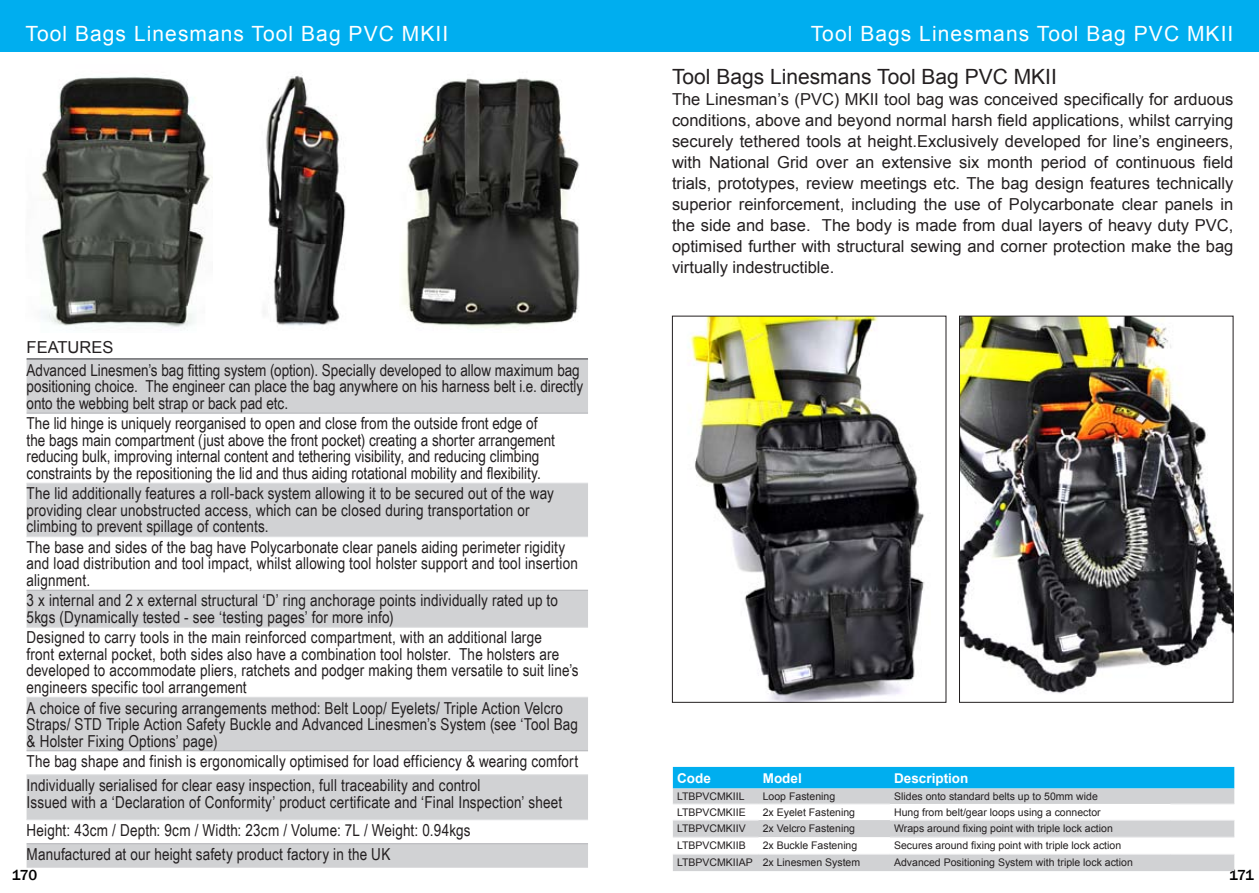
<style>
.page{position:relative;width:1259px;height:893px;background:#fff}
.page>*{position:absolute;margin:0;border:0;box-sizing:border-box;transform-origin:0 0}
.t1{font:21px "Arial";letter-spacing:.05em;color:#fff}
.t2{font:21px "Arial";color:#231f20}
.t3{font:16.5px/16.5px "Arial Narrow";letter-spacing:.005em;color:#231f20}
.t4{font:16.5px/21px "Arial";color:#231f20;text-align:justify}
.t5{font:500 15px "Franklin Gothic";letter-spacing:-.055em;color:#000}
.t6{font:700 13.5px "Arial";color:#fff}
.t7{font:10.5px "Arial";color:#231f20}
</style>
<div class="page">
<img style="left:402px;top:78px;width:178px;height:250px">
<div style="left:0;top:0;width:1259px;height:52px;background:#00aeef"></div>
<img style="left:41px;top:77px;width:171px;height:252px">
<svg style="left:27px;top:360px;width:561px;height:508px;fill:#d1d2d4"></svg>
<hr style="left:27px;top:413px;width:561px;height:1px;background:#b2b3b7">
<hr style="left:27px;top:590px;width:561px;height:1px;background:#b2b3b7">
<hr style="left:27px;top:750px;width:561px;height:1px;background:#b2b3b7">
<hr style="left:27px;top:843px;width:561px;height:1px;background:#b2b3b7">
<hr style="left:27px;top:483px;width:561px;height:1px;background:#dddee0">
<hr style="left:27px;top:536px;width:561px;height:1px;background:#dddee0">
<hr style="left:27px;top:627px;width:561px;height:1px;background:#dddee0">
<hr style="left:27px;top:697px;width:561px;height:1px;background:#dddee0">
<hr style="left:27px;top:774px;width:561px;height:1px;background:#dddee0">
<hr style="left:27px;top:819px;width:561px;height:1px;background:#dddee0">
<hr style="left:27px;top:358px;width:561px;height:2px;background:#6c6d70">
<img style="left:266px;top:75px;width:80px;height:251px">
<img style="left:961px;top:318px;width:270px;height:376px">
<div style="left:959px;top:316px;width:274px;height:387px;border:1px solid #231f20"></div>
<img style="left:688px;top:318px;width:237px;height:383px">
<div style="left:672px;top:316px;width:274px;height:387px;border:1px solid #231f20"></div>
<div style="left:673px;top:767px;width:561px;height:21px;background:#00aeef"></div>
<svg style="left:673px;top:788px;width:561px;height:83px;fill:#d1d2d4"></svg>
<hr style="left:673px;top:804px;width:85px;height:1px;background:#e6e7e9">
<hr style="left:758px;top:804px;width:132px;height:1px;background:#e6e7e9">
<hr style="left:1170px;top:804px;width:64px;height:1px;background:#e6e7e9">
<hr style="left:673px;top:837px;width:85px;height:1px;background:#e6e7e9">
<hr style="left:890px;top:837px;width:280px;height:1px;background:#e6e7e9">
<hr style="left:1170px;top:837px;width:64px;height:1px;background:#e6e7e9">
<hr style="left:673px;top:820px;width:85px;height:1px;background:#f5f5f6">
<hr style="left:890px;top:820px;width:280px;height:1px;background:#f5f5f6">
<hr style="left:1170px;top:820px;width:64px;height:1px;background:#f5f5f6">
<hr style="left:673px;top:854px;width:85px;height:1px;background:#f5f5f6">
<hr style="left:758px;top:854px;width:132px;height:1px;background:#f5f5f6">
<hr style="left:890px;top:854px;width:280px;height:1px;background:#f5f5f6">
<hr style="left:1170px;top:854px;width:64px;height:1px;background:#f5f5f6">
<p class="t1" style="left:26px;top:20px;width:424px">Tool Bags Linesmans Tool Bag PVC MKII</p>
<p class="t1" style="left:810px;top:20px;width:424px">Tool Bags Linesmans Tool Bag PVC MKII</p>
<p class="t2" style="left:672px;top:63px;width:386px">Tool Bags Linesmans Tool Bag PVC MKII</p>
<p class="t4" style="left:672px;top:89px;width:563px">The Linesman’s (PVC) MKII tool bag was conceived specifically for arduous conditions, above and beyond normal harsh field applications, whilst carrying securely tethered tools at height.Exclusively developed for line’s engineers, with National Grid over an extensive six month period of continuous field trials, prototypes, review meetings etc. The bag design features technically superior reinforcement, including the use of Polycarbonate clear panels in the side and base. The body is made from dual layers of heavy duty PVC, optimised further with structural sewing and corner protection make the bag virtually indestructible.</p>
<p class="t4" style="left:27px;top:337px;width:88px">FEATURES</p>
<p class="t3" style="left:27px;top:361px;width:558px">Advanced Linesmen’s bag fitting system (option). Specially developed to allow maximum bag positioning choice. The engineer can place the bag anywhere on his harness belt i.e. directly onto the webbing belt strap or back pad etc.</p>
<p class="t3" style="left:27px;top:415px;width:530px">The lid hinge is uniquely reorganised to open and close from the outside front edge of the bags main compartment (just above the front pocket) creating a shorter arrangement reducing bulk, improving internal content and tethering visibility, and reducing climbing constraints by the repositioning the lid and thus aiding rotational mobility and flexibility.</p>
<p class="t3" style="left:27px;top:485px;width:529px">The lid additionally features a roll-back system allowing it to be secured out of the way providing clear unobstructed access, which can be closed during transportation or climbing to prevent spillage of contents.</p>
<p class="t3" style="left:27px;top:538px;width:553px">The base and sides of the bag have Polycarbonate clear panels aiding perimeter rigidity and load distribution and tool impact, whilst allowing tool holster support and tool insertion alignment.</p>
<p class="t3" style="left:27px;top:592px;width:533px">3 x internal and 2 x external structural ‘D’ ring anchorage points individually rated up to<br>5kgs (Dynamically tested - see ‘testing pages’ for more info)</p>
<p class="t3" style="left:27px;top:629px;width:553px">Designed to carry tools in the main reinforced compartment, with an additional large<br>front external pocket, both sides also have a combination tool holster. The holsters are developed to accommodate pliers, ratchets and podger making them versatile to suit line’s engineers specific tool arrangement</p>
<p class="t3" style="left:27px;top:699px;width:553px">A choice of five securing arrangements method: Belt Loop/ Eyelets/ Triple Action Velcro<br>Straps/ STD Triple Action Safety Buckle and Advanced Linesmen’s System (see ‘Tool Bag &amp; Holster Fixing Options’ page)</p>
<p class="t3" style="left:27px;top:749px;width:553px;line-height:24px">The bag shape and finish is ergonomically optimised for load efficiency &amp; wearing comfort<br>Individually serialised for clear easy inspection, full traceability and control</p>
<p class="t3" style="left:27px;top:787px;width:537px;line-height:28.3px">Issued with a ‘Declaration of Conformity’ product certificate and ‘Final Inspection’ sheet<br>Height: 43cm / Depth: 9cm / Width: 23cm / Volume: 7L / Weight: 0.94kgs</p>
<p class="t3" style="left:27px;top:845px;width:365px">Manufactured at our height safety product factory in the UK</p>
<p class="t6" style="left:677px;top:769px;width:35px">Code</p>
<p class="t6" style="left:763px;top:769px;width:41px">Model</p>
<p class="t6" style="left:894px;top:769px;width:76px">Description</p>
<p class="t7" style="left:677px;top:789px;width:69px">LTBPVCMKIIL</p>
<p class="t7" style="left:763px;top:789px;width:74px">Loop Fastening</p>
<p class="t7" style="left:894px;top:789px;width:205px">Slides onto standard belts up to 50mm wide</p>
<p class="t7" style="left:677px;top:805px;width:70px">LTBPVCMKIIE</p>
<p class="t7" style="left:763px;top:805px;width:94px">2x Eyelet Fastening</p>
<p class="t7" style="left:894px;top:805px;width:208px">Hung from belt/gear loops using a connector</p>
<p class="t7" style="left:677px;top:821px;width:70px">LTBPVCMKIIV</p>
<p class="t7" style="left:763px;top:821px;width:94px">2x Velcro Fastening</p>
<p class="t7" style="left:894px;top:821px;width:220px">Wraps around fixing point with triple lock action</p>
<p class="t7" style="left:677px;top:838px;width:70px">LTBPVCMKIIB</p>
<p class="t7" style="left:763px;top:838px;width:96px">2x Buckle Fastening</p>
<p class="t7" style="left:894px;top:838px;width:229px">Secures around fixing point with triple lock action</p>
<p class="t7" style="left:677px;top:855px;width:185px">LTBPVCMKIIAP 2x Linesmen System</p>
<p class="t7" style="left:894px;top:855px;width:240px">Advanced Positioning System with triple lock action</p>
<p class="t5" style="left:12px;top:866px;width:27px">170</p>
<p class="t5" style="left:1229px;top:866px;width:26px">171</p>
</div>
